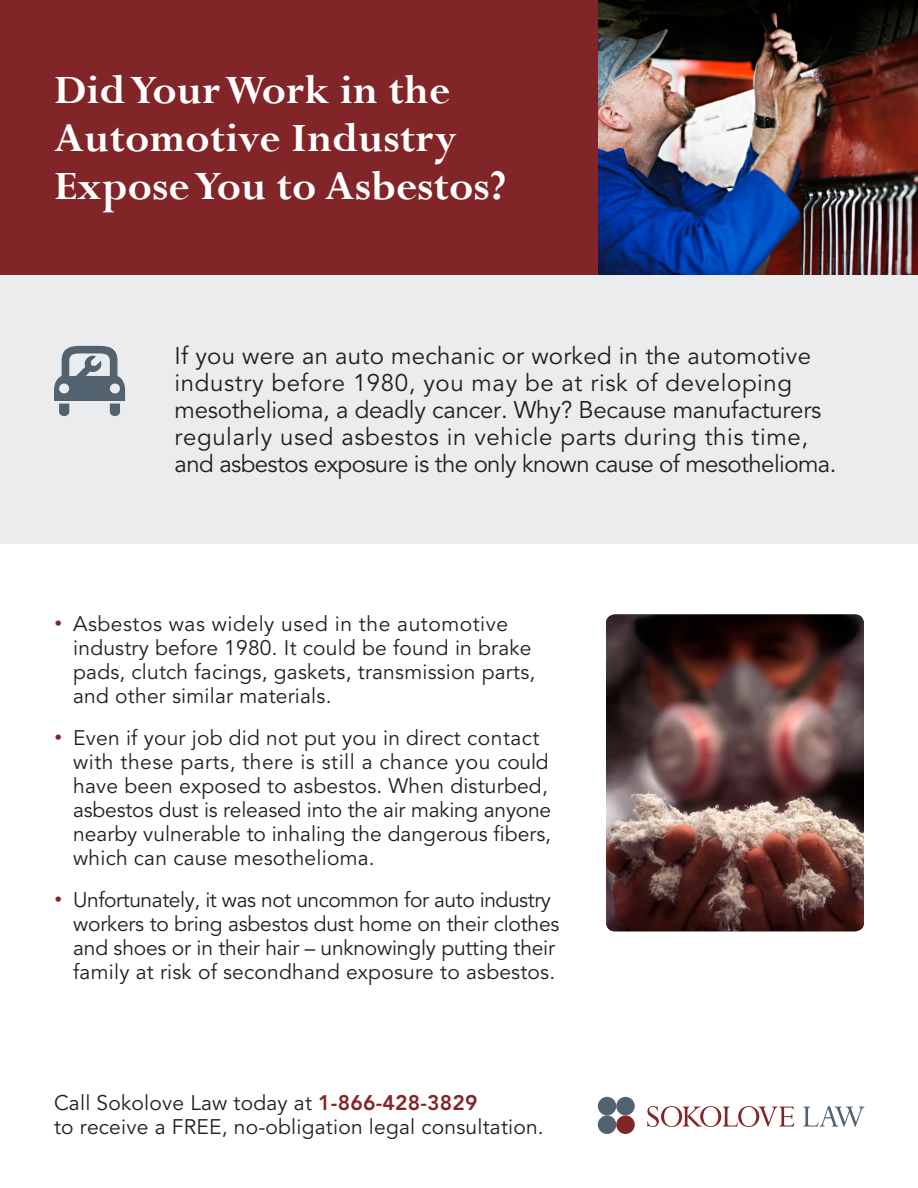
<style>
.page{position:relative;width:918px;height:1188px;background:#fff}
.page>*{position:absolute;margin:0;border:0;box-sizing:border-box;transform-origin:0 0}
.t1{font:700 45px "Perpetua";color:#fff}
.t2{font:24px/27px "Avenir";letter-spacing:.01em;color:#231f20}
.t3{font:21px/24px "Avenir";letter-spacing:.01em;color:#231f20}
.t4{font:21px/24px "Avenir";letter-spacing:-.01em;color:#231f20}
.s1{font-family:"Perpetua";font-size:24px;color:#822528}
.s2{font-weight:800;color:#822528}
</style>
<div class="page">
<div style="left:0;top:274px;width:918px;height:270px;background:#ebecee"></div>
<svg style="left:54px;top:346px;width:71px;height:70px"></svg>
<img style="left:606px;top:614px;width:258px;height:317px">
<div style="left:0;top:0;width:918px;height:274px;background:#822528"></div>
<img style="left:599px;top:0;width:319px;height:274px">
<div style="left:616px;top:1115px;width:19px;height:19px;background:#822528;border-radius:50%"></div>
<div style="left:616px;top:1097px;width:19px;height:18px;background:#52626f;border-radius:50%"></div>
<div style="left:598px;top:1115px;width:18px;height:19px;background:#52626f;border-radius:50%"></div>
<div style="left:598px;top:1097px;width:18px;height:18px;background:#52626f;border-radius:50%"></div>
<svg style="left:647px;top:1106px;width:147px;height:21px"></svg>
<svg style="left:803px;top:1106px;width:62px;height:21px"></svg>
<p class="t1" style="left:54px;top:62px;width:398px">Did Your Work in the</p>
<p class="t1" style="left:54px;top:110px;width:404px">Automotive Industry</p>
<p class="t1" style="left:54px;top:158px;width:454px">Expose You to Asbestos?</p>
<p class="t2" style="left:175px;top:343px;width:663px">If you were an auto mechanic or worked in the automotive industry before 1980, you may be at risk of developing mesothelioma, a deadly cancer. Why? Because manufacturers regularly used asbestos in vehicle parts during this time, and asbestos exposure is the only known cause of mesothelioma.</p>
<p class="t3" style="left:73px;top:613px;width:464px;text-indent:-19px"><span class="s1">•</span> Asbestos was widely used in the automotive industry before 1980. It could be found in brake pads, clutch facings, gaskets, transmission parts, and other similar materials.</p>
<p class="t3" style="left:73px;top:727px;width:480px;text-indent:-19px"><span class="s1">•</span> Even if your job did not put you in direct contact with these parts, there is still a chance you could have been exposed to asbestos. When disturbed, asbestos dust is released into the air making anyone nearby vulnerable to inhaling the dangerous fibers, which can cause mesothelioma.</p>
<p class="t4" style="left:73px;top:889px;width:488px;text-indent:-19px"><span class="s1">•</span> Unfortunately, it was not uncommon for auto industry workers to bring asbestos dust home on their clothes and shoes or in their hair – unknowingly putting their family at risk of secondhand exposure to asbestos.</p>
<p class="t3" style="left:54px;top:1091px;width:491px">Call Sokolove Law today at <span class="s2">1-866-428-3829<br></span>to receive a FREE, no-obligation legal consultation.</p>
</div>
